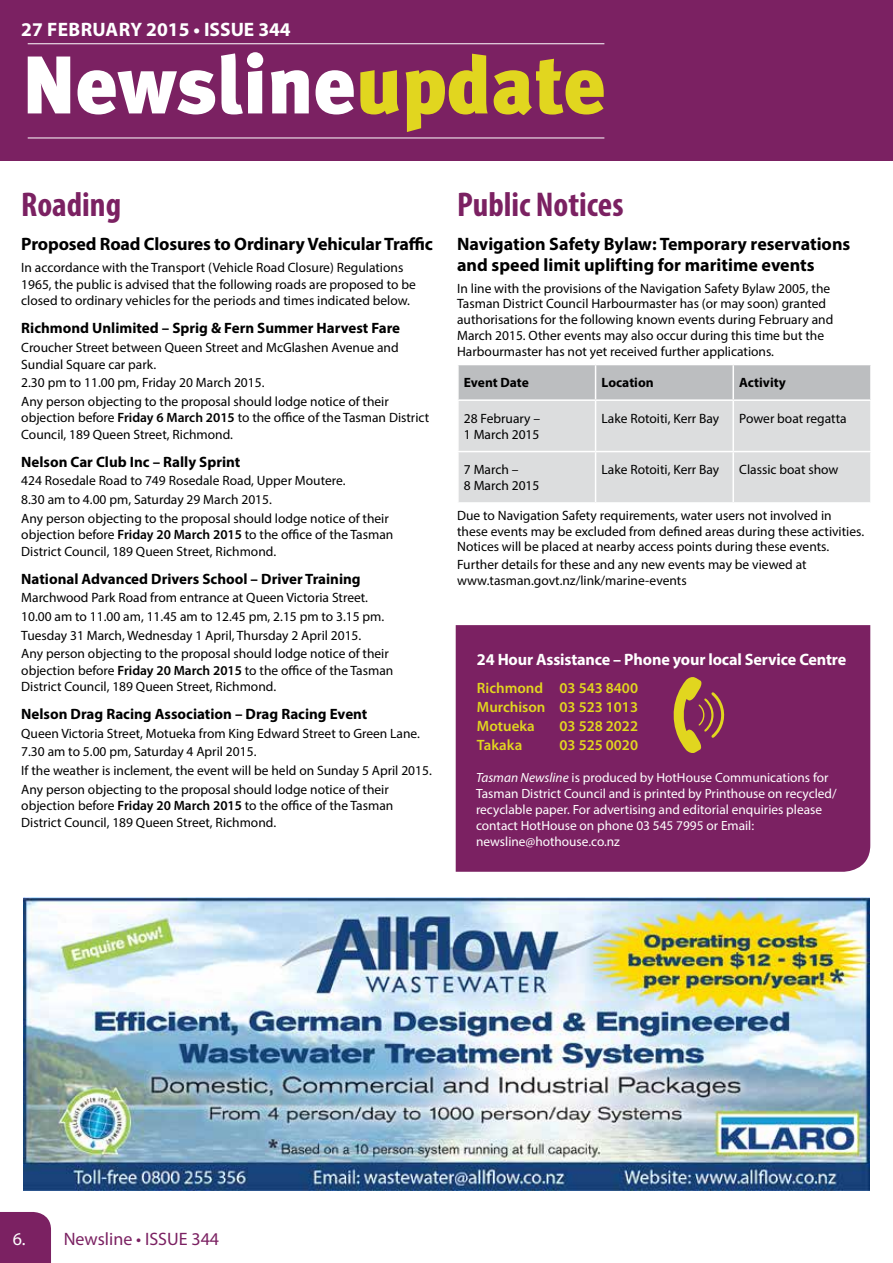
<style>
.page{position:relative;width:893px;height:1263px;background:#fff}
.page>*{position:absolute;margin:0;border:0;box-sizing:border-box;transform-origin:0 0}
.t1{font:900 81.6px "Meta Plus";color:#fff}
.t2{font:700 condensed 34.5px "Myriad Pro";color:#7b2162}
.t3{font:700 19.5px "Myriad Pro";color:#fff}
.t4{font:700 18px/21px "Myriad Pro";color:#000}
.t5{font:18px "Myriad Pro";color:#7b2162}
.t6{font:700 16.5px "Myriad Pro";letter-spacing:-.01em;color:#fff}
.t7{font:700 15px "Myriad Pro";color:#000}
.t8{font:600 15px/19.2px "Myriad Pro";color:#e1d61f;text-align:justify}
.t9{font:13.5px/15.8px "Myriad Pro";color:#000}
.t10{font:700 13.5px "Myriad Pro";color:#000}
.t11{font:13.35px/16px "Myriad Pro";color:#fff}
.s1{color:#e1d61f}
.s2{font-weight:600}
.s3{font-style:italic}
.s4{color:#fff}
</style>
<div class="page">
<div style="left:0;top:1212px;width:51px;height:51px;background:#7b2162"></div>
<img style="left:23px;top:897px;width:847px;height:294px">
<div style="left:0;top:0;width:893px;height:160px;background:#7b2162"></div>
<hr style="left:28px;top:138px;width:576px;height:1px;background:#fff">
<hr style="left:28px;top:43px;width:576px;height:1px;background:#fff">
<div style="left:456px;top:625px;width:414px;height:247px;background:#7b2162"></div>
<svg style="left:670px;top:676px;width:56px;height:78px;background:#9a584d"></svg>
<svg style="left:459px;top:365px;width:411px;height:137px;background:#d4d5d6"></svg>
<hr style="left:595px;top:365px;width:1px;height:34px;background:#fff">
<hr style="left:732px;top:365px;width:2px;height:34px;background:#fff">
<hr style="left:457px;top:399px;width:139px;height:2px;background:#fff">
<hr style="left:596px;top:399px;width:137px;height:2px;background:#fff">
<hr style="left:595px;top:401px;width:1px;height:50px;background:#fff">
<hr style="left:733px;top:399px;width:139px;height:2px;background:#fff">
<hr style="left:732px;top:401px;width:2px;height:50px;background:#fff">
<hr style="left:457px;top:451px;width:139px;height:1px;background:#fff">
<hr style="left:596px;top:451px;width:137px;height:1px;background:#fff">
<hr style="left:595px;top:452px;width:1px;height:50px;background:#fff">
<hr style="left:733px;top:451px;width:139px;height:1px;background:#fff">
<hr style="left:732px;top:452px;width:2px;height:50px;background:#fff">
<h3 class="t3" style="left:21px;top:17px;width:271px">27 FEBRUARY 2015 • ISSUE 344</h3>
<h1 class="t1" style="left:21px;top:37px;width:586px">Newsline<span class="s1">update</span></h1>
<h2 class="t2" style="left:21px;top:183px;width:101px">Roading</h2>
<h2 class="t2" style="left:457px;top:183px;width:168px">Public Notices</h2>
<h3 class="t4" style="left:457px;top:232px;width:395px">Navigation Safety Bylaw: Temporary reservations and speed limit uplifting for maritime events</h3>
<p class="t9" style="left:457px;top:280px;width:378px">In line with the provisions of the Navigation Safety Bylaw 2005, the Tasman District Council Harbourmaster has (or may soon) granted authorisations for the following known events during February and March 2015. Other events may also occur during this time but the Harbourmaster has not yet received further applications.</p>
<p class="t10" style="left:464px;top:374px;width:67px">Event Date</p>
<p class="t10" style="left:602px;top:374px;width:54px">Location</p>
<p class="t10" style="left:739px;top:374px;width:48px">Activity</p>
<p class="t9" style="left:464px;top:410px;width:78px">28 February –<br>1 March 2015</p>
<p class="t9" style="left:602px;top:410px;width:119px">Lake Rotoiti, Kerr Bay</p>
<p class="t9" style="left:739px;top:410px;width:109px">Power boat regatta</p>
<p class="t9" style="left:464px;top:462px;width:77px">7 March –<br>8 March 2015</p>
<p class="t9" style="left:602px;top:462px;width:119px">Lake Rotoiti, Kerr Bay</p>
<p class="t9" style="left:739px;top:462px;width:101px">Classic boat show</p>
<p class="t9" style="left:457px;top:507px;width:409px">Due to Navigation Safety requirements, water users not involved in these events may be excluded from defined areas during these activities.<br>Notices will be placed at nearby access points during these events.</p>
<p class="t9" style="left:457px;top:557px;width:351px">Further details for these and any new events may be viewed at www.tasman.govt.nz/link/marine-events</p>
<h3 class="t4" style="left:21px;top:232px;width:413px">Proposed Road Closures to Ordinary Vehicular Traffic</h3>
<p class="t9" style="left:21px;top:259px;width:396px;line-height:16.5px">In accordance with the Transport (Vehicle Road Closure) Regulations<br>1965, the public is advised that the following roads are proposed to be closed to ordinary vehicles for the periods and times indicated below.</p>
<p class="t7" style="left:21px;top:319px;width:380px">Richmond Unlimited – Sprig &amp; Fern Summer Harvest Fare</p>
<p class="t9" style="left:21px;top:339px;width:379px;line-height:16.5px">Croucher Street between Queen Street and McGlashen Avenue and<br>Sundial Square car park.</p>
<p class="t9" style="left:21px;top:373px;width:369px;line-height:18.6px">2.30 pm to 11.00 pm, Friday 20 March 2015.<br>Any person objecting to the proposal should lodge notice of their</p>
<p class="t9" style="left:21px;top:409px;width:410px;line-height:16.5px">objection before <span class="s2">Friday 6 March 2015</span> to the office of the Tasman District<br>Council, 189 Queen Street, Richmond.</p>
<p class="t7" style="left:21px;top:452px;width:221px">Nelson Car Club Inc – Rally Sprint</p>
<p class="t9" style="left:21px;top:471px;width:369px;line-height:18.6px">424 Rosedale Road to 749 Rosedale Road, Upper Moutere.<br>8.30 am to 4.00 pm, Saturday 29 March 2015.<br>Any person objecting to the proposal should lodge notice of their</p>
<p class="t9" style="left:21px;top:526px;width:374px;line-height:16.5px">objection before <span class="s2">Friday 20 March 2015</span> to the office of the Tasman<br>District Council, 189 Queen Street, Richmond.</p>
<p class="t7" style="left:21px;top:569px;width:341px">National Advanced Drivers School – Driver Training</p>
<p class="t9" style="left:21px;top:588px;width:369px;line-height:18.6px">Marchwood Park Road from entrance at Queen Victoria Street.<br>10.00 am to 11.00 am, 11.45 am to 12.45 pm, 2.15 pm to 3.15 pm.<br>Tuesday 31 March, Wednesday 1 April, Thursday 2 April 2015.<br>Any person objecting to the proposal should lodge notice of their</p>
<p class="t9" style="left:21px;top:662px;width:374px;line-height:16.5px">objection before <span class="s2">Friday 20 March 2015</span> to the office of the Tasman<br>District Council, 189 Queen Street, Richmond.</p>
<p class="t7" style="left:21px;top:704px;width:348px">Nelson Drag Racing Association – Drag Racing Event</p>
<p class="t9" style="left:21px;top:724px;width:412px;line-height:18.6px">Queen Victoria Street, Motueka from King Edward Street to Green Lane.<br>7.30 am to 5.00 pm, Saturday 4 April 2015.<br>If the weather is inclement, the event will be held on Sunday 5 April 2015.<br>Any person objecting to the proposal should lodge notice of their</p>
<p class="t9" style="left:21px;top:797px;width:374px;line-height:16.5px">objection before <span class="s2">Friday 20 March 2015</span> to the office of the Tasman<br>District Council, 189 Queen Street, Richmond.</p>
<p class="t6" style="left:477px;top:648px;width:371px">24 Hour Assistance – Phone your local Service Centre</p>
<p class="t8" style="left:477px;top:677px;width:163px">Richmond 03 543 8400<br>Murchison 03 523 1013<br>Motueka</p>
<p class="t8" style="left:559px;top:716px;width:80px">03 528 2022</p>
<p class="t8" style="left:477px;top:735px;width:47px">Takaka</p>
<p class="t8" style="left:559px;top:735px;width:80px">03 525 0020</p>
<p class="t11" style="left:476px;top:769px;width:362px"><span class="s3">Tasman Newsline</span> is produced by HotHouse Communications for Tasman District Council and is printed by Printhouse on recycled/ recyclable paper. For advertising and editorial enquiries please contact HotHouse on phone 03 545 7995 or Email: newsline@hothouse.co.nz</p>
<h3 class="t5" style="left:13px;top:1227px;width:208px"><span class="s4">6.</span> Newsline • ISSUE 344</h3>
</div>
